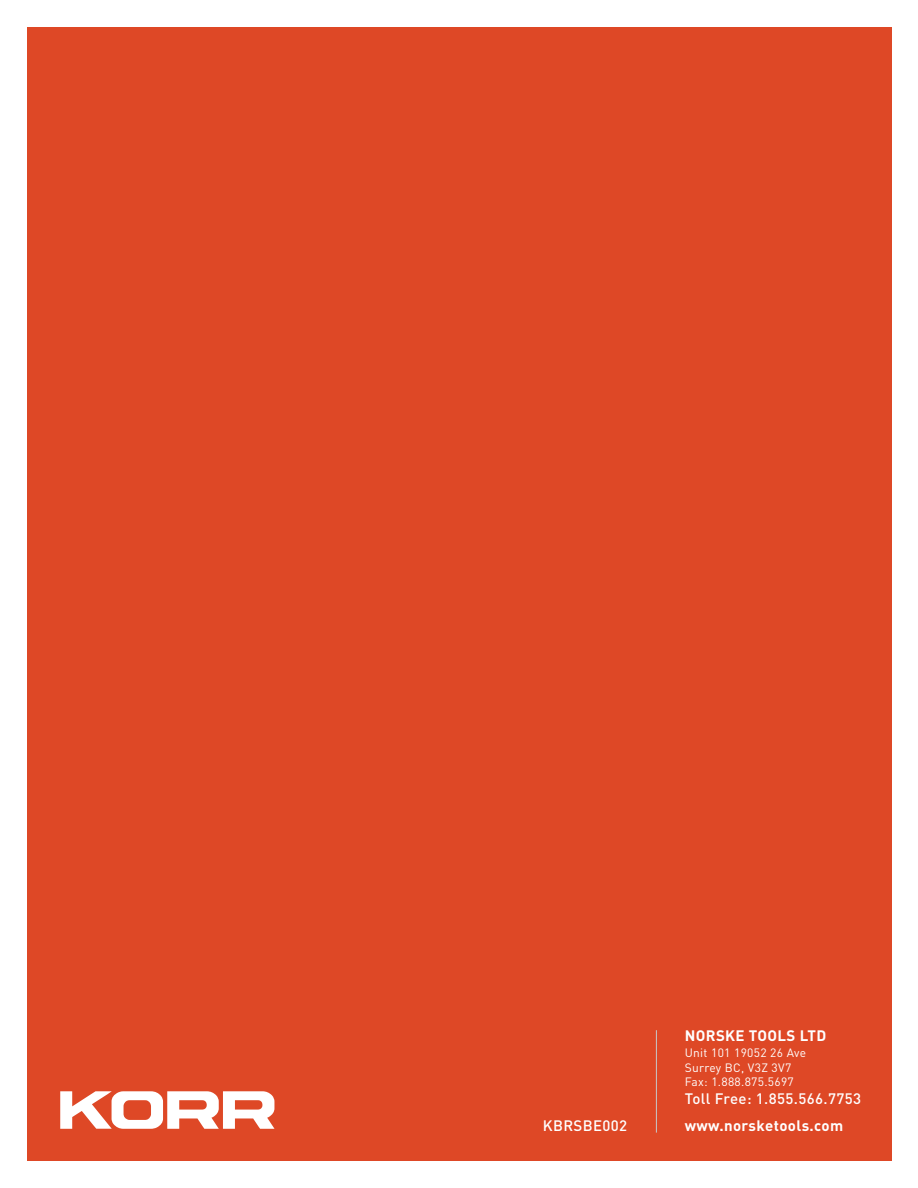
<style>
.page{position:relative;width:918px;height:1188px;background:#fff}
.page>*{position:absolute;margin:0;border:0;box-sizing:border-box;transform-origin:0 0}
.t1{font:700 15px "DIN";letter-spacing:.025em;color:#fff}
.t2{font:500 15px "DIN";letter-spacing:.025em;color:#fff}
.t3{font:12px/14.4px "DIN";letter-spacing:.025em;color:#fff}
</style>
<div class="page">
<div style="left:27px;top:27px;width:864px;height:1134px;background:#de4826"></div>
<hr style="left:656px;top:1030px;width:1px;height:103px;background:#c7c8ca">
<svg style="left:60px;top:1091px;width:214px;height:38px"></svg>
<p class="t1" style="left:685px;top:1030px;width:143px">NORSKE TOOLS LTD</p>
<p class="t3" style="left:685px;top:1047px;width:123px">Unit 101 19052 26 Ave<br>Surrey BC, V3Z 3V7<br>Fax: 1.888.875.5697</p>
<p class="t2" style="left:685px;top:1093px;width:178px">Toll Free: 1.855.566.7753</p>
<p class="t2" style="left:543px;top:1120px;width:86px">KBRSBE002</p>
<p class="t1" style="left:685px;top:1119px;width:160px">www.norsketools.com</p>
</div>
